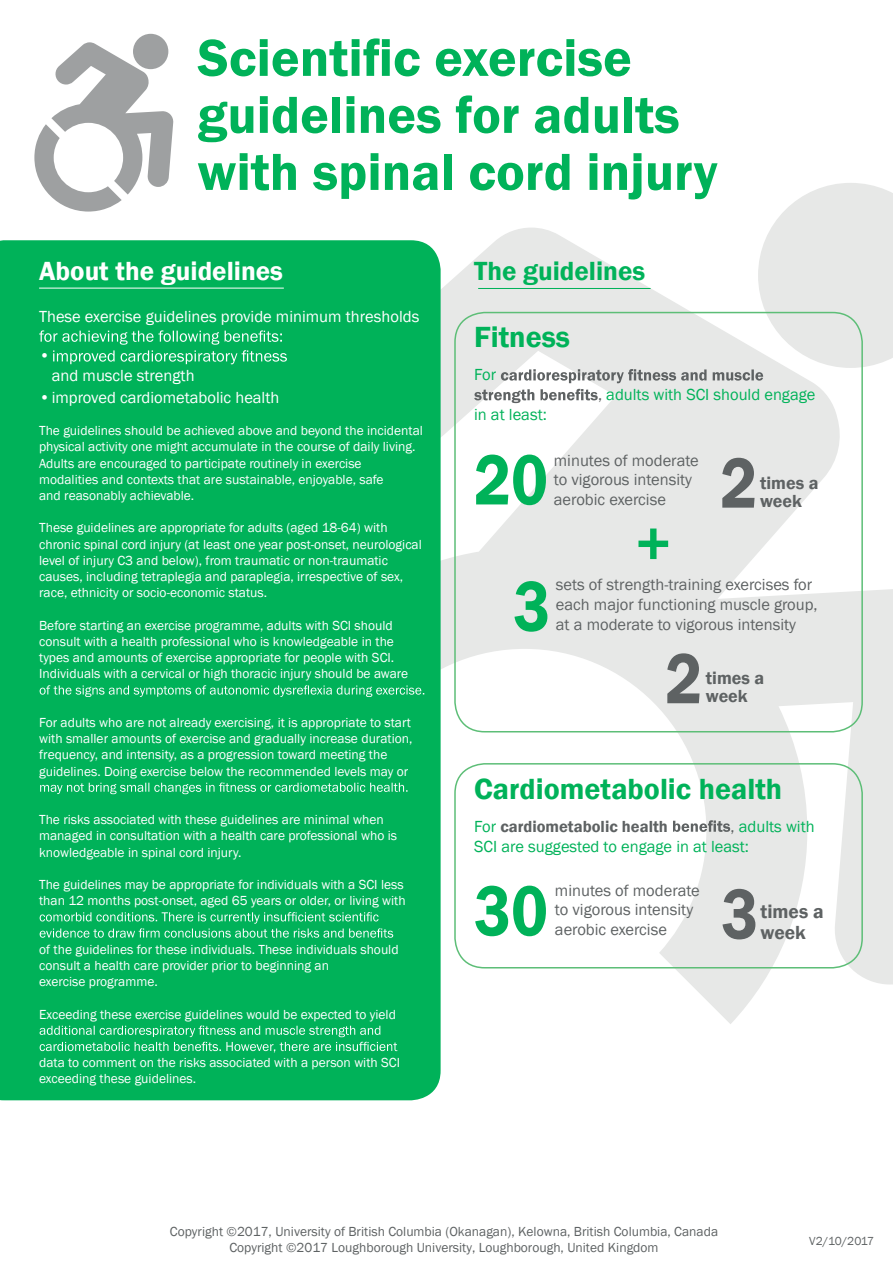
<style>
.page{position:relative;width:893px;height:1263px;background:#fff}
.page>*{position:absolute;margin:0;border:0;box-sizing:border-box;transform-origin:0 0}
.t1{font:600 73.65px "Franklin Gothic";color:#00b259;scale:.85 1}
.t2{font:600 73.65px "Franklin Gothic";color:#5e6263;scale:.85 1}
.t3{font:600 60px "Franklin Gothic";color:#00b259}
.t4{font:600 54px/57px "Franklin Gothic";color:#00b259}
.t5{font:600 30px "Franklin Gothic";color:#00b259}
.t6{font:600 27px "Franklin Gothic";color:#fff}
.t7{font:600 27px "Franklin Gothic";color:#00b259}
.t8{font:600 19.5px/21px "Franklin Gothic";color:#5e6263}
.t9{font:600 18px/18px "Franklin Gothic";color:#5e6263}
.t10{font:16.5px/19.8px "Franklin Gothic";color:#5e6263}
.t11{font:16.5px "Franklin Gothic";color:#fff}
.t12{font:16.5px/19.8px "Franklin Gothic";color:#00b259}
.t13{font:600 16.5px "Franklin Gothic";color:#5e6263}
.t14{font:13.5px/16.2px "Franklin Gothic";color:#fff}
.t15{font:13.5px/16.2px "Franklin Gothic";color:#5e6263;text-align:center}
.t16{font:12px "Franklin Gothic";letter-spacing:-.03em;color:#5e6263}
.s1{color:#5e6263}
.s2{font-weight:400;color:#00b259}
</style>
<div class="page">
<svg style="left:441px;top:237px;width:452px;height:787px;fill:#e7e8e7"></svg>
<svg style="left:198px;top:38px;width:432px;height:38px"></svg>
<div style="left:0;top:240px;width:441px;height:860px;background:#00b259"></div>
<svg style="left:39px;top:330px;width:248px;height:34px"></svg>
<svg style="left:40px;top:685px;width:384px;height:12px"></svg>
<svg style="left:40px;top:782px;width:368px;height:12px"></svg>
<svg style="left:40px;top:912px;width:353px;height:26px"></svg>
<svg style="left:40px;top:1025px;width:357px;height:27px"></svg>
<div style="left:133px;top:34px;width:35px;height:35px;background:#9ea0a1;border-radius:50%"></div>
<svg style="left:34px;top:42px;width:139px;height:170px"></svg>
<hr style="left:39px;top:288px;width:245px;height:1px;background:#fff">
<hr style="left:478px;top:288px;width:173px;height:1px;background:#00b259">
<svg style="left:501px;top:183px;width:392px;height:200px"></svg>
<svg style="left:474px;top:389px;width:124px;height:14px"></svg>
<div style="left:454px;top:763px;width:409px;height:205px;border:2px solid #5dbe77;border-radius:30px"></div>
<svg style="left:673px;top:820px;width:57px;height:12px"></svg>
<h3 class="t4" style="left:198px;top:87px;width:522px">guidelines for adults with spinal cord injury</h3>
<h3 class="t6" style="left:39px;top:255px;width:245px">About the guidelines</h3>
<p class="t11" style="left:39px;top:306px;width:382px">These exercise guidelines provide minimum thresholds</p>
<p class="t11" style="left:39px;top:346px;width:13px">•</p>
<p class="t11" style="left:52px;top:365px;width:144px">and muscle strength</p>
<p class="t11" style="left:39px;top:387px;width:242px">•improved cardiometabolic health</p>
<p class="t14" style="left:39px;top:423px;width:385px">The guidelines should be achieved above and beyond the incidental physical activity one might accumulate in the course of daily living.<br>Adults are encouraged to participate routinely in exercise modalities and contexts that are sustainable, enjoyable, safe<br>and reasonably achievable.</p>
<p class="t14" style="left:39px;top:520px;width:384px">These guidelines are appropriate for adults (aged 18-64) with chronic spinal cord injury (at least one year post-onset, neurological level of injury C3 and below), from traumatic or non-traumatic causes, including tetraplegia and paraplegia, irrespective of sex, race, ethnicity or socio-economic status.</p>
<p class="t14" style="left:39px;top:617px;width:371px">Before starting an exercise programme, adults with SCI should consult with a health professional who is knowledgeable in the types and amounts of exercise appropriate for people with SCI.<br>Individuals with a cervical or high thoracic injury should be aware</p>
<p class="t14" style="left:39px;top:714px;width:375px">For adults who are not already exercising, it is appropriate to start with smaller amounts of exercise and gradually increase duration, frequency, and intensity, as a progression toward meeting the guidelines. Doing exercise below the recommended levels may or</p>
<p class="t14" style="left:39px;top:812px;width:359px">The risks associated with these guidelines are minimal when managed in consultation with a health care professional who is knowledgeable in spinal cord injury.</p>
<p class="t14" style="left:39px;top:876px;width:368px">The guidelines may be appropriate for individuals with a SCI less than 12 months post-onset, aged 65 years or older, or living with</p>
<p class="t14" style="left:39px;top:941px;width:361px">of the guidelines for these individuals. These individuals should consult a health care provider prior to beginning an<br>exercise programme.</p>
<p class="t14" style="left:39px;top:1006px;width:358px">Exceeding these exercise guidelines would be expected to yield</p>
<p class="t14" style="left:39px;top:1055px;width:362px">data to comment on the risks associated with a person with SCI exceeding these guidelines.</p>
<h3 class="t7" style="left:474px;top:255px;width:173px">The guidelines</h3>
<h3 class="t5" style="left:474px;top:319px;width:98px">Fitness</h3>
<p class="t12" style="left:474px;top:365px;width:24px">For</p>
<p class="t12" style="left:598px;top:385px;width:219px"><span class="s1">,</span> adults with SCI should engage</p>
<p class="t12" style="left:474px;top:405px;width:74px">in at least:</p>
<h1 class="t1" style="left:474px;top:434px;width:88px">20</h1>
<p class="t10" style="left:554px;top:450px;width:146px">minutes of moderate to vigorous intensity aerobic exercise</p>
<h1 class="t2" style="left:720px;top:438px;width:45px">2</h1>
<h3 class="t9" style="left:760px;top:474px;width:60px">times a week</h3>
<h2 class="t3" style="left:636px;top:507px;width:37px">+</h2>
<h1 class="t1" style="left:513px;top:561px;width:45px">3</h1>
<p class="t10" style="left:556px;top:575px;width:263px">sets of strength-training exercises for each major functioning muscle group, at a moderate to vigorous intensity</p>
<h1 class="t2" style="left:665px;top:633px;width:45px">2</h1>
<h3 class="t9" style="left:706px;top:669px;width:60px">times a week</h3>
<h3 class="t5" style="left:474px;top:770px;width:310px">Cardiometabolic health</h3>
<p class="t13" style="left:474px;top:816px;width:195px"><span class="s2">For</span> cardiometabolic health</p>
<p class="t12" style="left:474px;top:817px;width:342px;text-indent:256px"><span class="s1">,</span> adults with<br>SCI are suggested to engage in at least:</p>
<h1 class="t1" style="left:474px;top:865px;width:88px">30</h1>
<p class="t10" style="left:555px;top:880px;width:146px">minutes of moderate to vigorous intensity aerobic exercise</p>
<h1 class="t2" style="left:721px;top:869px;width:45px">3</h1>
<h3 class="t8" style="left:760px;top:901px;width:65px">times a week</h3>
<p class="t15" style="left:170px;top:1224px;width:550px">Copyright ©2017, University of British Columbia (Okanagan), Kelowna, British Columbia, Canada<br>Copyright ©2017 Loughborough University, Loughborough, United Kingdom</p>
<p class="t16" style="left:809px;top:1233px;width:66px">V2/10/2017</p>
</div>
